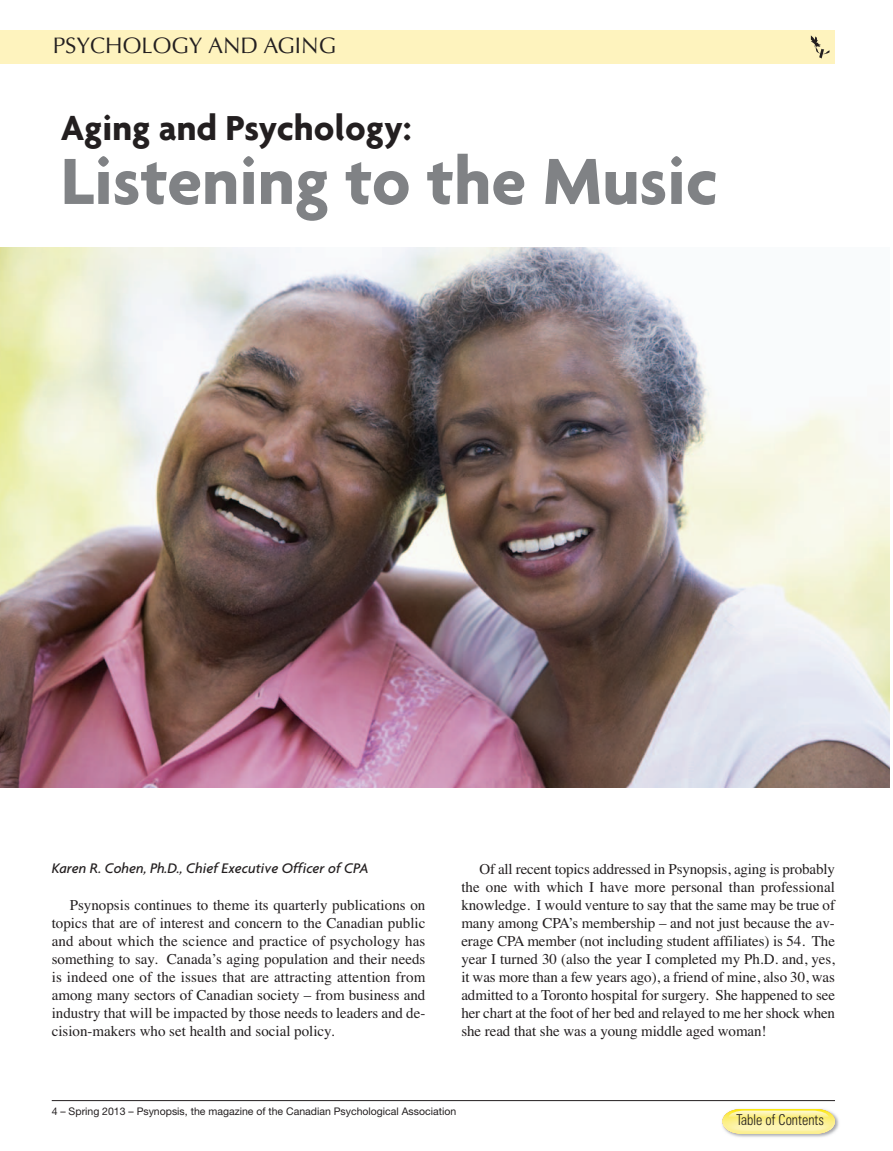
<style>
.page{position:relative;width:893px;height:1151px;background:#fff}
.page>*{position:absolute;margin:0;border:0;box-sizing:border-box;transform-origin:0 0}
.t1{font:700 70.5px "Agenda";color:#808285}
.t2{font:700 37.5px "Agenda";color:#231f20}
.t3{font:22.5px "Optima";color:#231f20}
.t4{font:15px/18px "Times";letter-spacing:-.005em;color:#231f20;text-align:justify}
.t5{font:italic 500 15px "Agenda";color:#231f20}
.t6{font:300 condensed 15px "Zurich BT";color:#231f20;scale:.94 1}
.t7{font:10.5px "Helvetica Neue";color:#231f20}
</style>
<div class="page">
<hr style="left:52px;top:1100px;width:783px;height:1px;background:#231f20">
<img style="left:728px;top:1114px;width:111px;height:23px">
<svg style="left:722px;top:1109px;width:113px;height:24px;background:#faf098"></svg>
<div style="left:0;top:30px;width:835px;height:34px;background:#fef3be"></div>
<svg style="left:811px;top:35px;width:18px;height:23px"></svg>
<img style="left:0;top:248px;width:889px;height:540px">
<h3 class="t3" style="left:53px;top:36px;width:285px">PSYCHOLOGY AND AGING</h3>
<h2 class="t2" style="left:61px;top:113px;width:352px">Aging and Psychology:</h2>
<h1 class="t1" style="left:61px;top:154px;width:659px">Listening to the Music</h1>
<p class="t5" style="left:52px;top:862px;width:318px">Karen R. Cohen, Ph.D., Chief Executive Officer of CPA</p>
<p class="t4" style="left:52px;top:897px;width:375px;text-indent:18px">Psynopsis continues to theme its quarterly publications on topics that are of interest and concern to the Canadian public and about which the science and practice of psychology has something to say. Canada’s aging population and their needs is indeed one of the issues that are attracting attention from among many sectors of Canadian society – from business and industry that will be impacted by those needs to leaders and de&shy;cision-makers who set health and social policy.</p>
<p class="t4" style="left:461px;top:861px;width:375px;text-indent:18px">Of all recent topics addressed in Psynopsis, aging is probably the one with which I have more personal than professional knowledge. I would venture to say that the same may be true of many among CPA’s membership – and not just because the av&shy;erage CPA member (not including student affiliates) is 54. The year I turned 30 (also the year I completed my Ph.D. and, yes, it was more than a few years ago), a friend of mine, also 30, was admitted to a Toronto hospital for surgery. She happened to see her chart at the foot of her bed and relayed to me her shock when she read that she was a young middle aged woman!</p>
<p class="t7" style="left:52px;top:1107px;width:406px">4 – Spring 2013 – Psynopsis, the magazine of the Canadian Psychological Association</p>
<p class="t6" style="left:736px;top:1114px;width:95px">Table of Contents</p>
</div>
